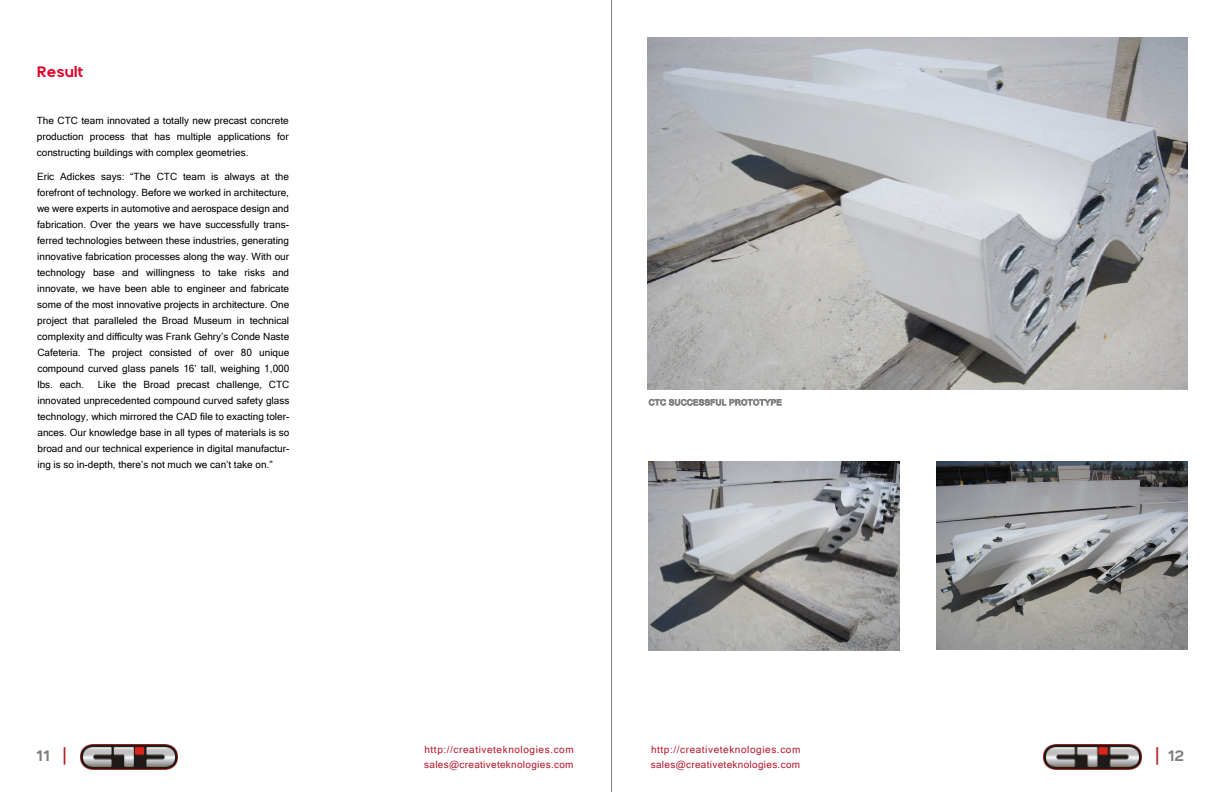
<style>
.page{position:relative;width:1224px;height:792px;background:#fff}
.page>*{position:absolute;margin:0;border:0;box-sizing:border-box;transform-origin:0 0}
.t1{font:18px "splekta";color:#7f7f7f}
.t2{font:18px "splekta";color:#dd0329}
.t3{font:10px/16px "Microsoft Sans Serif";color:#000;text-align:justify}
.t4{font:10px/15px "Microsoft Sans Serif";letter-spacing:.03em;color:#b71b2f}
.s1{color:#b52027}
</style>
<div class="page">
<img style="left:648px;top:461px;width:252px;height:189px">
<img style="left:936px;top:461px;width:252px;height:189px">
<img style="left:80px;top:745px;width:97px;height:25px">
<img style="left:1044px;top:745px;width:97px;height:25px">
<hr style="left:611px;top:0;width:1px;height:792px;background:#7f7f7f">
<img style="left:647px;top:37px;width:541px;height:353px">
<svg style="left:649px;top:399px;width:133px;height:7px"></svg>
<h1 class="t2" style="left:38px;top:63px;width:48px">Result</h1>
<p class="t3" style="left:37px;top:112px;width:253px">The CTC team innovated a totally new precast concrete production process that has multiple applications for constructing buildings with complex geometries.</p>
<p class="t3" style="left:37px;top:168px;width:254px">Eric Adickes says: “The CTC team is always at the forefront of technology. Before we worked in architecture, we were experts in automotive and aerospace design and fabrication. Over the years we have successfully trans&shy;ferred technologies between these industries, generating innovative fabrication processes along the way. With our technology base and willingness to take risks and innovate, we have been able to engineer and fabricate some of the most innovative projects in architecture. One project that paralleled the Broad Museum in technical complexity and difficulty was Frank Gehry’s Conde Naste Cafeteria. The project consisted of over 80 unique compound curved glass panels 16’ tall, weighing 1,000 lbs. each.</p>
<p class="t3" style="left:37px;top:376px;width:254px;text-indent:60px">Like the Broad precast challenge, CTC innovated unprecedented compound curved safety glass technology, which mirrored the CAD file to exacting toler&shy;ances. Our knowledge base in all types of materials is so broad and our technical experience in digital manufactur&shy;ing is so in-depth, there’s not much we can’t take on.”</p>
<p class="t4" style="left:424px;top:742px;width:151px">http://creativeteknologies.com sales@creativeteknologies.com</p>
<p class="t4" style="left:651px;top:742px;width:151px">http://creativeteknologies.com sales@creativeteknologies.com</p>
<h1 class="t1" style="left:37px;top:747px;width:32px">11 <span class="s1">|</span></h1>
<h1 class="t1" style="left:1157px;top:747px;width:30px"><span class="s1">|</span> 12</h1>
</div>
